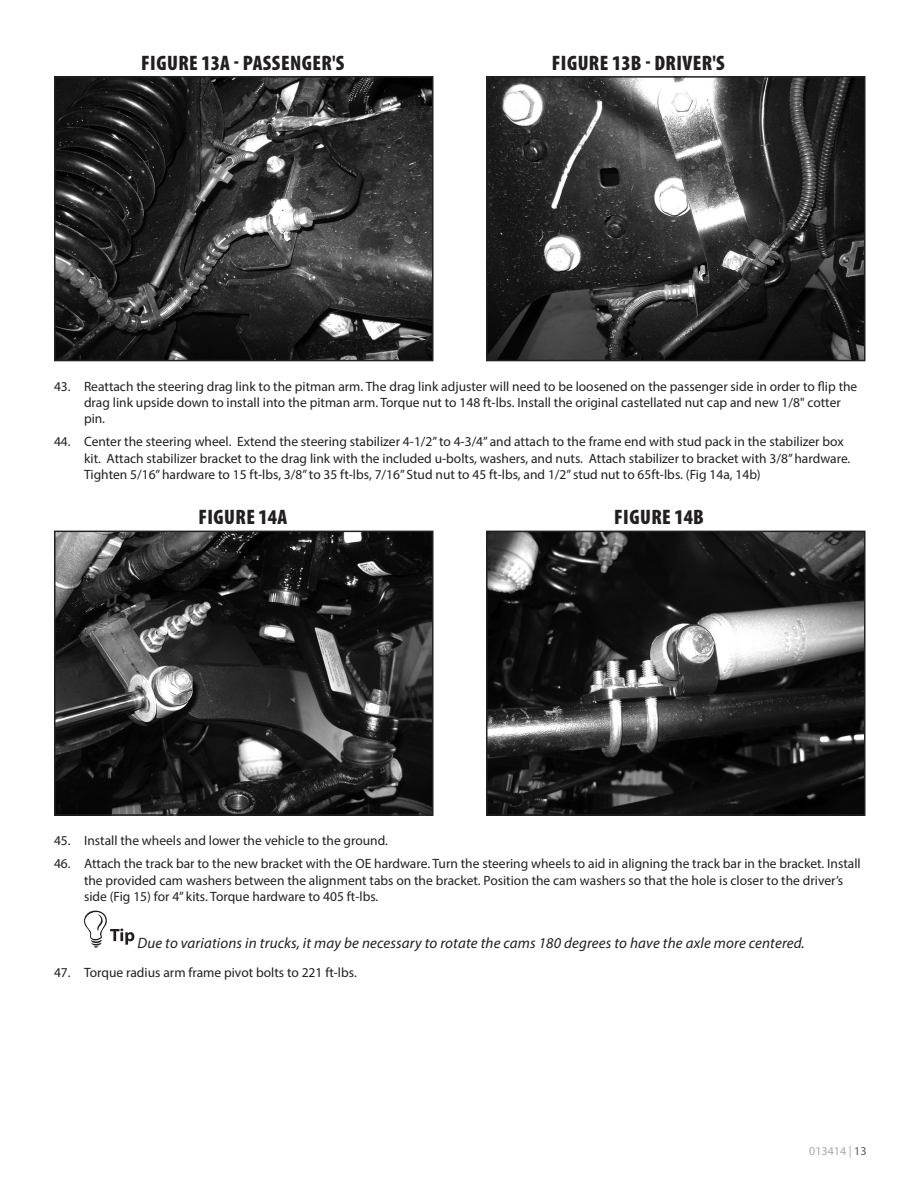
<style>
.page{position:relative;width:918px;height:1188px;background:#fff}
.page>*{position:absolute;margin:0;border:0;box-sizing:border-box;transform-origin:0 0}
.Photo-Caption{font:900 condensed 21px "Myriad Pro";letter-spacing:.02em;color:#231f20}
.Special__-_Note{font:italic 15px "Myriad Pro";letter-spacing:.01em;color:#231f20}
.t1{font:13.5px/16.2px "Myriad Pro";color:#231f20}
.t2{font:12px "Myriad Pro";color:#a8a9ad}
.s1{color:#57585a}
</style>
<div class="page">
<img style="left:57px;top:79px;width:374px;height:279px">
<div style="left:54px;top:76px;width:380px;height:285px;border:2px solid #231f20"></div>
<img style="left:489px;top:79px;width:374px;height:279px">
<div style="left:486px;top:76px;width:380px;height:285px;border:2px solid #231f20"></div>
<img style="left:57px;top:534px;width:374px;height:279px">
<div style="left:54px;top:531px;width:380px;height:285px;border:2px solid #231f20"></div>
<img style="left:489px;top:534px;width:374px;height:279px">
<div style="left:486px;top:531px;width:380px;height:285px;border:2px solid #231f20"></div>
<svg style="left:84px;top:910px;width:50px;height:38px"></svg>
<p class="Photo-Caption" style="left:141px;top:49px;width:205px">FIGURE 13A - PASSENGER'S</p>
<p class="Photo-Caption" style="left:552px;top:49px;width:174px">FIGURE 13B - DRIVER'S</p>
<p class="t1" style="left:84px;top:378px;width:775px;text-indent:-30px">43. Reattach the steering drag link to the pitman arm. The drag link adjuster will need to be loosened on the passenger side in order to flip the drag link upside down to install into the pitman arm. Torque nut to 148 ft-lbs. Install the original castellated nut cap and new 1/8" cotter pin.</p>
<p class="t1" style="left:84px;top:434px;width:768px;text-indent:-30px">44. Center the steering wheel. Extend the steering stabilizer 4-1/2” to 4-3/4” and attach to the frame end with stud pack in the stabilizer box kit. Attach stabilizer bracket to the drag link with the included u-bolts, washers, and nuts. Attach stabilizer to bracket with 3/8” hardware.<br>Tighten 5/16” hardware to 15 ft-lbs, 3/8” to 35 ft-lbs, 7/16” Stud nut to 45 ft-lbs, and 1/2” stud nut to 65ft-lbs. (Fig 14a, 14b)</p>
<p class="Photo-Caption" style="left:198px;top:504px;width:90px">FIGURE 14A</p>
<p class="Photo-Caption" style="left:614px;top:504px;width:91px">FIGURE 14B</p>
<p class="t1" style="left:54px;top:833px;width:335px">45. Install the wheels and lower the vehicle to the ground.</p>
<p class="t1" style="left:84px;top:856px;width:778px;text-indent:-30px">46. Attach the track bar to the new bracket with the OE hardware. Turn the steering wheels to aid in aligning the track bar in the bracket. Install the provided cam washers between the alignment tabs on the bracket. Position the cam washers so that the hole is closer to the driver’s side (Fig 15) for 4” kits. Torque hardware to 405 ft-lbs.</p>
<p class="Special__-_Note" style="left:137px;top:933px;width:669px">Due to variations in trucks, it may be necessary to rotate the cams 180 degrees to have the axle more centered.</p>
<p class="t1" style="left:54px;top:965px;width:304px">47. Torque radius arm frame pivot bolts to 221 ft-lbs.</p>
<p class="t2" style="left:809px;top:1143px;width:59px">013414 | <span class="s1">13</span></p>
</div>
